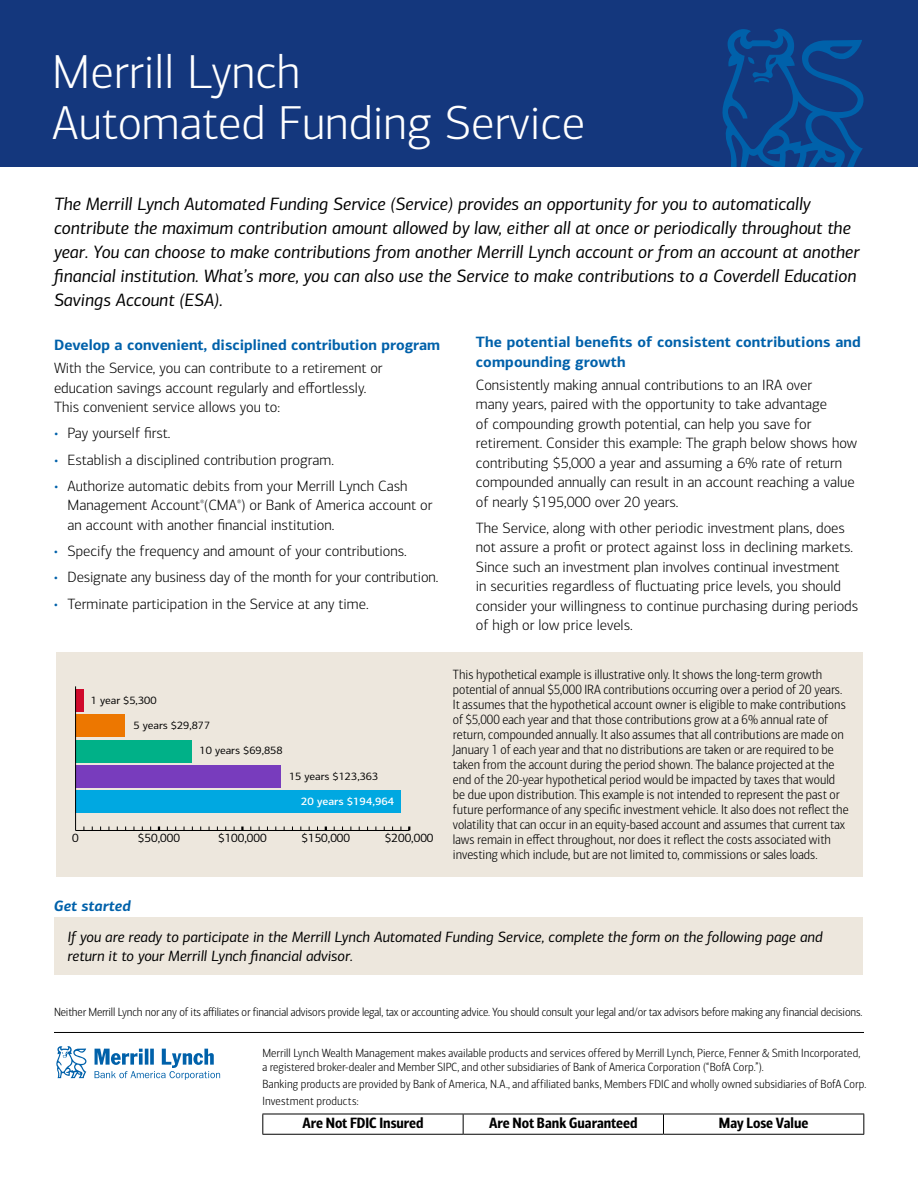
<style>
.page{position:relative;width:918px;height:1188px;background:#fff}
.page>*{position:absolute;margin:0;border:0;box-sizing:border-box;transform-origin:0 0}
.t1{font:300 48px/51px "Connections";color:#fff}
.t2{font:italic 18px/24px "Connections";color:#000}
.t3{font:300 15px/19.5px "Connections";color:#000}
.t4{font:italic 15px/19.5px "Connections";color:#000}
.t5{font:700 15px/19.5px "Connections";letter-spacing:.01em;color:#0061aa}
.t6{font:15px "Connections Cond Bld";letter-spacing:-.005em;color:#000}
.t7{font:italic 700 15px "Connections";color:#0061aa}
.t8{font:300 13.5px/15px "Connections Cond";color:#000}
.t9{font:300 12px/13.5px "Connections Cond";letter-spacing:.005em;color:#000}
.t10{font:12px "Connections";color:#000}
.t11{font:10.65px "Connections";color:#000;scale:1.05 1}
.t12{font:500 10.65px "Connections";color:#fff;scale:1.05 1}
.s1{color:#0061aa}
</style>
<div class="page">
<div style="left:0;top:0;width:918px;height:167px;background:#14377d"></div>
<svg style="left:722px;top:29px;width:142px;height:138px"></svg>
<div style="left:56px;top:652px;width:806px;height:225px;background:#ede7dd"></div>
<hr style="left:262px;top:1114px;width:201px;height:1px;background:#000">
<svg style="left:262px;top:1114px;width:1px;height:20px"></svg>
<hr style="left:463px;top:1114px;width:200px;height:1px;background:#000">
<svg style="left:463px;top:1114px;width:1px;height:20px"></svg>
<hr style="left:663px;top:1114px;width:201px;height:1px;background:#000">
<svg style="left:663px;top:1114px;width:1px;height:20px"></svg>
<svg style="left:863px;top:1114px;width:1px;height:20px"></svg>
<hr style="left:262px;top:1134px;width:201px;height:1px;background:#000">
<hr style="left:463px;top:1134px;width:200px;height:1px;background:#000">
<hr style="left:663px;top:1134px;width:201px;height:1px;background:#000">
<hr style="left:54px;top:1032px;width:810px;height:1px;background:#000">
<div style="left:54px;top:917px;width:808px;height:58px;background:#ede7dd"></div>
<div style="left:76px;top:791px;width:325px;height:22px;background:#00a8e1"></div>
<div style="left:76px;top:765px;width:205px;height:23px;background:#783cbd"></div>
<div style="left:76px;top:740px;width:116px;height:23px;background:#00b188"></div>
<div style="left:76px;top:714px;width:49px;height:23px;background:#ed7700"></div>
<div style="left:76px;top:689px;width:8px;height:23px;background:#d00a2c"></div>
<hr style="left:76px;top:830px;width:333px;height:1px;background:#000">
<hr style="left:75px;top:686px;width:1px;height:144px;background:#000">
<svg style="left:56px;top:1046px;width:30px;height:32px"></svg>
<svg style="left:95px;top:1049px;width:125px;height:31px"></svg>
<h1 class="t1" style="left:52px;top:47px;width:534px">Merrill Lynch<br>Automated Funding Service</h1>
<p class="t2" style="left:54px;top:192px;width:807px">The Merrill Lynch Automated Funding Service (Service) provides an opportunity for you to automatically contribute the maximum contribution amount allowed by law, either all at once or periodically throughout the year. You can choose to make contributions from another Merrill Lynch account or from an account at another financial institution. What’s more, you can also use the Service to make contributions to a Coverdell Education Savings Account (ESA).</p>
<p class="t5" style="left:54px;top:335px;width:388px">Develop a convenient, disciplined contribution program</p>
<p class="t3" style="left:54px;top:358px;width:330px">With the Service, you can contribute to a retirement or education savings account regularly and effortlessly.<br>This convenient service allows you to:</p>
<p class="t3" style="left:54px;top:424px;width:118px"><span class="s1">•</span> Pay yourself first.</p>
<p class="t3" style="left:54px;top:450px;width:282px"><span class="s1">•</span> Establish a disciplined contribution program.</p>
<p class="t3" style="left:67px;top:476px;width:367px;text-indent:-13px"><span class="s1">•</span> Authorize automatic debits from your Merrill Lynch Cash<br>Management Account<sup>®</sup>(CMA<sup>®</sup>) or Bank of America account or an account with another financial institution.</p>
<p class="t3" style="left:54px;top:541px;width:354px"><span class="s1">•</span> Specify the frequency and amount of your contributions.</p>
<p class="t3" style="left:54px;top:568px;width:386px"><span class="s1">•</span> Designate any business day of the month for your contribution.</p>
<p class="t3" style="left:54px;top:594px;width:316px"><span class="s1">•</span> Terminate participation in the Service at any time.</p>
<p class="t5" style="left:476px;top:332px;width:387px">The potential benefits of consistent contributions and compounding growth</p>
<p class="t3" style="left:476px;top:375px;width:383px">Consistently making annual contributions to an IRA over<br>many years, paired with the opportunity to take advantage<br>of compounding growth potential, can help you save for retirement. Consider this example: The graph below shows how contributing $5,000 a year and assuming a 6% rate of return compounded annually can result in an account reaching a value of nearly $195,000 over 20 years.</p>
<p class="t3" style="left:476px;top:518px;width:384px">The Service, along with other periodic investment plans, does not assure a profit or protect against loss in declining markets.<br>Since such an investment plan involves continual investment<br>in securities regardless of fluctuating price levels, you should consider your willingness to continue purchasing during periods of high or low price levels.</p>
<p class="t11" style="left:91px;top:694px;width:64px">1 year $5,300</p>
<p class="t11" style="left:134px;top:719px;width:75px">5 years $29,877</p>
<p class="t11" style="left:200px;top:745px;width:81px">10 years $69,858</p>
<p class="t11" style="left:289px;top:770px;width:86px">15 years $123,363</p>
<p class="t12" style="left:301px;top:795px;width:90px">20 years $194,964</p>
<p class="t10" style="left:72px;top:831px;width:8px">0</p>
<p class="t10" style="left:138px;top:831px;width:44px">$50,000</p>
<p class="t10" style="left:218px;top:831px;width:50px">$100,000</p>
<p class="t10" style="left:302px;top:831px;width:50px">$150,000</p>
<p class="t10" style="left:385px;top:831px;width:50px">$200,000</p>
<p class="t8" style="left:453px;top:667px;width:397px">This hypothetical example is illustrative only. It shows the long-term growth potential of annual $5,000 IRA contributions occurring over a period of 20 years.<br>It assumes that the hypothetical account owner is eligible to make contributions of $5,000 each year and that those contributions grow at a 6% annual rate of return, compounded annually. It also assumes that all contributions are made on January 1 of each year and that no distributions are taken or are required to be taken from the account during the period shown. The balance projected at the end of the 20-year hypothetical period would be impacted by taxes that would be due upon distribution. This example is not intended to represent the past or future performance of any specific investment vehicle. It also does not reflect the volatility that can occur in an equity-based account and assumes that current tax laws remain in effect throughout, nor does it reflect the costs associated with investing which include, but are not limited to, commissions or sales loads.</p>
<p class="t7" style="left:54px;top:896px;width:78px">Get started</p>
<p class="t4" style="left:68px;top:927px;width:757px">If you are ready to participate in the Merrill Lynch Automated Funding Service, complete the form on the following page and return it to your Merrill Lynch financial advisor.</p>
<p class="t9" style="left:54px;top:1005px;width:810px">Neither Merrill Lynch nor any of its affiliates or financial advisors provide legal, tax or accounting advice. You should consult your legal and/or tax advisors before making any financial decisions.</p>
<p class="t9" style="left:262px;top:1047px;width:599px">Merrill Lynch Wealth Management makes available products and services offered by Merrill Lynch, Pierce, Fenner &amp; Smith Incorporated, a registered broker-dealer and Member SIPC, and other subsidiaries of Bank of America Corporation (“BofA Corp.”).</p>
<p class="t9" style="left:262px;top:1075px;width:606px;line-height:17px">Banking products are provided by Bank of America, N.A., and affiliated banks, Members FDIC and wholly owned subsidiaries of BofA Corp.<br>Investment products:</p>
<p class="t6" style="left:302px;top:1114px;width:123px">Are Not FDIC Insured</p>
<p class="t6" style="left:489px;top:1114px;width:150px">Are Not Bank Guaranteed</p>
<p class="t6" style="left:719px;top:1114px;width:91px">May Lose Value</p>
</div>
